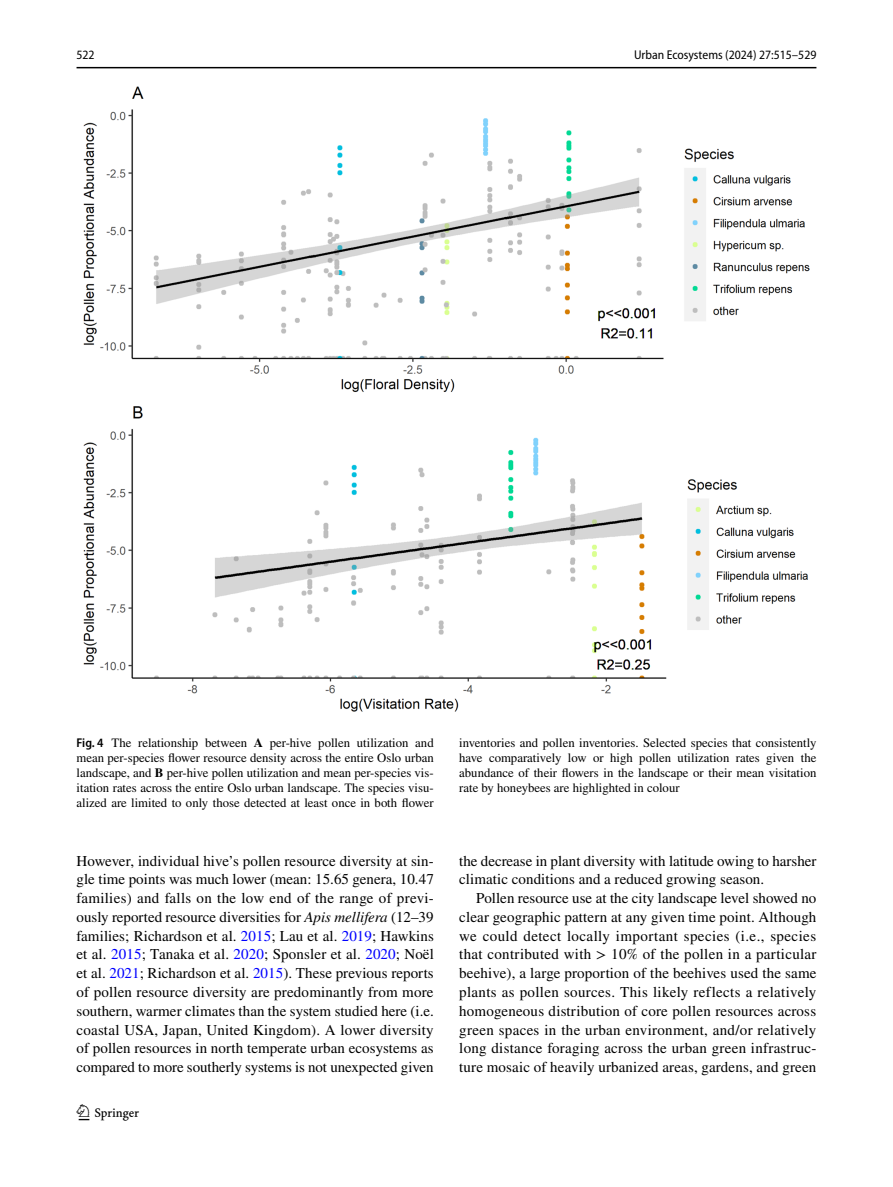
<style>
.page{position:relative;width:893px;height:1187px;background:#fff}
.page>*{position:absolute;margin:0;border:0;box-sizing:border-box;transform-origin:0 0}
.t1{font:22.5px "Springnew Regular 2";color:#000}
.t2{font:15px/18.8px "STIX";color:#000;text-align:justify}
.t3{font:12.75px/15px "STIX";color:#000;text-align:justify}
.t4{font:semi-condensed 12.75px "Myriad Pro";color:#000}
.s1{font-family:"Myriad Pro";font-weight:600;font-stretch:semi-condensed}
.s2{font-weight:700}
.s3{font-style:italic}
.s4{color:#00f}
</style>
<div class="page">
<hr style="left:77px;top:67px;width:739px;height:1px;background:#000">
<img style="left:83px;top:87px;width:727px;height:624px">
<p class="t4" style="left:77px;top:48px;width:20px">522</p>
<p class="t4" style="left:634px;top:48px;width:184px">Urban Ecosystems (2024) 27:515–529</p>
<p class="t3" style="left:77px;top:735px;width:359px"><span class="s1">Fig. 4</span> The relationship between <span class="s2">A</span> per-hive pollen utilization and mean per-species flower resource density across the entire Oslo urban landscape, and <span class="s2">B</span> per-hive pollen utilization and mean per-species vis&shy;itation rates across the entire Oslo urban landscape. The species visu&shy;alized are limited to only those detected at least once in both flower</p>
<p class="t3" style="left:459px;top:735px;width:359px">inventories and pollen inventories. Selected species that consistently have comparatively low or high pollen utilization rates given the abundance of their flowers in the landscape or their mean visitation rate by honeybees are highlighted in colour</p>
<p class="t2" style="left:77px;top:852px;width:359px">However, individual hive’s pollen resource diversity at sin&shy;gle time points was much lower (mean: 15.65 genera, 10.47 families) and falls on the low end of the range of previ&shy;ously reported resource diversities for <span class="s3">Apis mellifera</span> (12–39 families; Richardson et al. <span class="s4">2015</span>; Lau et al. <span class="s4">2019</span>; Hawkins et al. <span class="s4">2015</span>; Tanaka et al. <span class="s4">2020</span>; Sponsler et al. <span class="s4">2020</span>; Noël et al. <span class="s4">2021</span>; Richardson et al. <span class="s4">2015</span>). These previous reports of pollen resource diversity are predominantly from more southern, warmer climates than the system studied here (i.e. coastal USA, Japan, United Kingdom). A lower diversity of pollen resources in north temperate urban ecosystems as compared to more southerly systems is not unexpected given</p>
<p class="t2" style="left:459px;top:852px;width:359px">the decrease in plant diversity with latitude owing to harsher climatic conditions and a reduced growing season.</p>
<p class="t2" style="left:459px;top:889px;width:359px;text-indent:17px">Pollen resource use at the city landscape level showed no clear geographic pattern at any given time point. Although we could detect locally important species (i.e., species that contributed with &gt; 10% of the pollen in a particular beehive), a large proportion of the beehives used the same plants as pollen sources. This likely reflects a relatively homogeneous distribution of core pollen resources across green spaces in the urban environment, and/or relatively long distance foraging across the urban green infrastruc&shy;ture mosaic of heavily urbanized areas, gardens, and green</p>
<h1 class="t1" style="left:79px;top:1104px;width:62px">1 3</h1>
</div>
